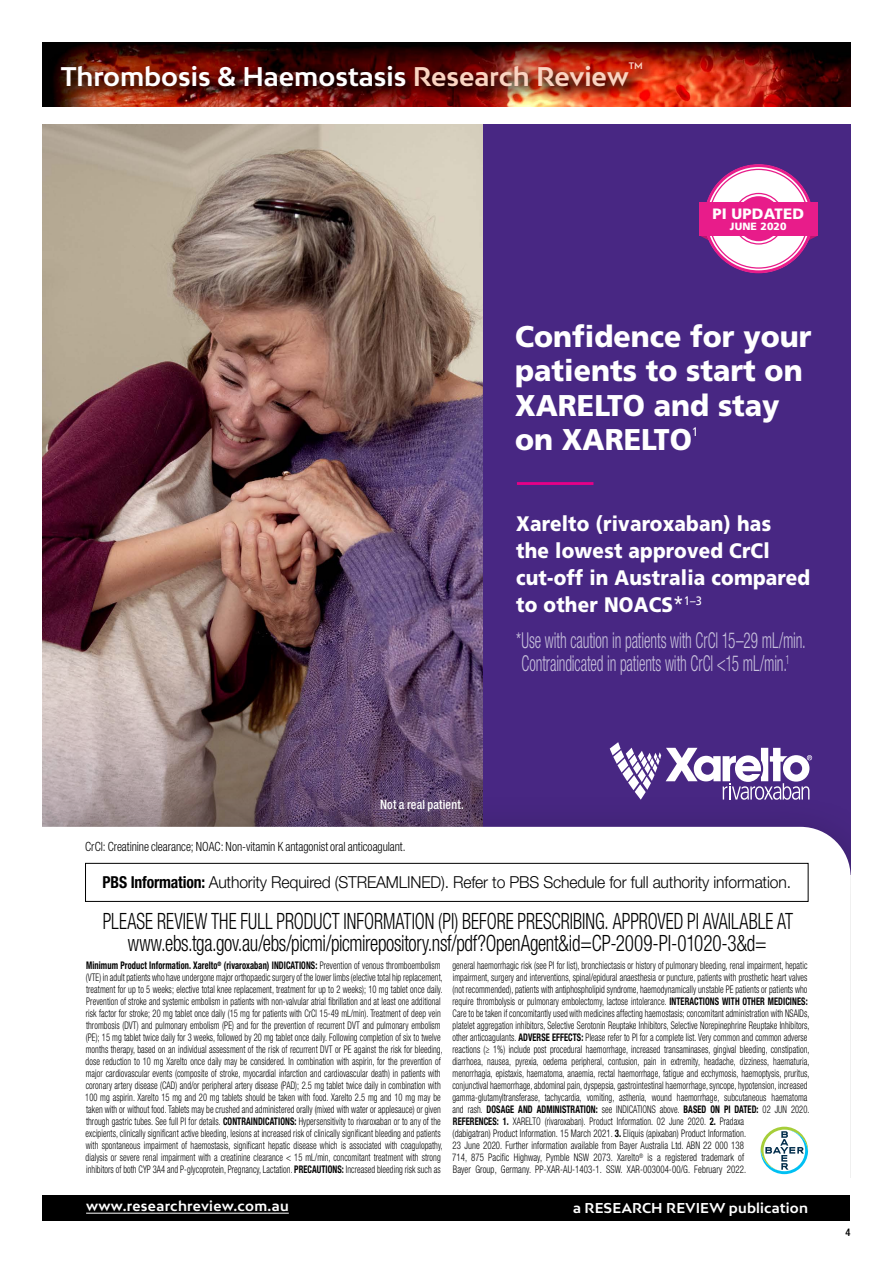
<style>
.page{position:relative;width:893px;height:1263px;background:#fff}
.page>*{position:absolute;margin:0;border:0;box-sizing:border-box;transform-origin:0 0}
.t1{font:900 30px/34.7px "Frutiger";color:#fff;scale:.95 1}
.t2{font:700 27px "Bw Mitga";color:#fff0d8}
.t3{font:700 25.5px "Bw Mitga";color:#fff}
.t4{font:300 condensed 22.5px/22.5px "Helvetica Neue LT Std";letter-spacing:-.005em;color:#000;text-align:center;scale:.8 1}
.t5{font:300 condensed 21.9px/23.7px "Helvetica Neue LT Std";letter-spacing:-.005em;color:#c8c1dc;scale:.69 1}
.t6{font:900 21px/27px "Frutiger";letter-spacing:.01em;color:#fff;scale:.9 1}
.t7{font:700 21px "Bw Mitga";color:#fff}
.t8{font:300 16.5px "Helvetica Neue LT Std";letter-spacing:-.01em;color:#000;scale:.95 1}
.t9{font:900 15px "Frutiger";letter-spacing:.01em;color:#fff}
.t10{font:700 13.5px "Bw Mitga";letter-spacing:.015em;color:#fff}
.t11{font:300 condensed 12.75px "Helvetica Neue LT Std";letter-spacing:-.005em;color:#000;scale:.92 1}
.t12{font:500 condensed 12.75px "Helvetica Neue LT Std";letter-spacing:.01em;color:#fff;scale:.95 1}
.t13{font:12.3px "Frutiger LT";color:#fff;scale:.95 1}
.t14{font:300 condensed 10.5px/12px "Helvetica Neue LT Std";letter-spacing:.01em;color:#000;scale:.8 1}
.t15{font:900 10.5px "Frutiger";letter-spacing:.01em;color:#fff}
.t16{font:500 condensed 10.5px "Helvetica Neue LT Pro";color:#000}
.t17{font:700 9px "Bw Mitga";color:#fad4c2;scale:.95 1}
.s1{color:#fad4c2}
.s2{color:#fff}
.s3{color:#ccdae7}
.s4{font-family:"Frutiger LT";font-weight:400}
.s5{font-weight:700;font-stretch:condensed}
.s6{font-weight:700}
</style>
<div class="page">
<div style="left:43px;top:1195px;width:807px;height:25px;background:#000"></div>
<hr style="left:86px;top:1213px;width:203px;height:1px;background:#fff">
<img style="left:43px;top:43px;width:807px;height:63px">
<div style="left:46px;top:47px;width:611px;height:54px;background:#000;opacity:.75"></div>
<img style="left:43px;top:125px;width:440px;height:359px">
<img style="left:43px;top:484px;width:440px;height:308px">
<div style="left:483px;top:125px;width:367px;height:750px;background:#482783"></div>
<div style="left:43px;top:792px;width:807px;height:386px;background:#000;opacity:.3"></div>
<svg style="left:43px;top:827px;width:807px;height:351px"></svg>
<hr style="left:517px;top:482px;width:76px;height:3px;background:#e60088">
<svg style="left:701px;top:164px;width:116px;height:109px"></svg>
<div style="left:736px;top:196px;width:45px;height:45px;background:#e81c8a;border-radius:50%"></div>
<div style="left:700px;top:202px;width:118px;height:34px;background:#e81c8a"></div>
<svg style="left:761px;top:1127px;width:47px;height:47px"></svg>
<div style="left:86px;top:863px;width:722px;height:38px;background:#fff"></div>
<div style="left:85px;top:863px;width:723px;height:39px;border:1px solid #000"></div>
<svg style="left:610px;top:742px;width:202px;height:58px"></svg>
<h3 class="t3" style="left:61px;top:59px;width:569px">Thrombosis &amp; Haemostasis <span class="s1">Research Review</span></h3>
<p class="t17" style="left:629px;top:60px;width:16px">TM</p>
<h2 class="t2" style="left:63px;top:57px;width:382px"><span class="s2">Cardiology</span> Research Review</h2>
<h3 class="t7" style="left:64px;top:61px;width:386px">Title of Publication <span class="s3">Research Review</span></h3>
<h3 class="t9" style="left:712px;top:205px;width:93px">PI UPDATED</h3>
<p class="t15" style="left:730px;top:220px;width:58px">JUNE 2020</p>
<h1 class="t1" style="left:515px;top:319px;width:313px">Confidence for your patients to start on<br>XARELTO and stay on XARELTO</h1>
<p class="t13" style="left:692px;top:424px;width:8px">1</p>
<h3 class="t6" style="left:516px;top:510px;width:328px">Xarelto (rivaroxaban) has<br>the lowest approved CrCl cut-off in Australia compared to other NOACS<span class="s4">*</span><sup>1–3</sup></h3>
<h3 class="t5" style="left:516px;top:628px;width:421px">*Use with caution in patients with CrCl 15–29 mL/min.<br>Contraindicated in patients with CrCl &lt;15 mL/min.<sup>1</sup></h3>
<p class="t12" style="left:380px;top:797px;width:90px">Not a real patient.</p>
<p class="t11" style="left:85px;top:839px;width:350px">CrCl: Creatinine clearance; NOAC: Non-vitamin K antagonist oral anticoagulant.</p>
<h3 class="t8" style="left:103px;top:872px;width:726px"><span class="s5">PBS Information:</span> Authority Required (STREAMLINED). Refer to PBS Schedule for full authority information.</h3>
<h3 class="t4" style="left:103px;top:909px;width:865px">PLEASE REVIEW THE FULL PRODUCT INFORMATION (PI) BEFORE PRESCRIBING. APPROVED PI AVAILABLE AT www.ebs.tga.gov.au/ebs/picmi/picmirepository.nsf/pdf?OpenAgent&amp;id=CP-2009-PI-01020-3&amp;d=</h3>
<p class="t14" style="left:85px;top:959px;width:448px"><span class="s6">Minimum Product Information. Xarelto</span><sup>®</sup> <span class="s6">(rivaroxaban) INDICATIONS:</span> Prevention of venous thromboembolism (VTE) in adult patients who have undergone major orthopaedic surgery of the lower limbs (elective total hip replacement, treatment for up to 5 weeks; elective total knee replacement, treatment for up to 2 weeks); 10 mg tablet once daily.<br>Prevention of stroke and systemic embolism in patients with non-valvular atrial fibrillation and at least one additional risk factor for stroke; 20 mg tablet once daily (15 mg for patients with CrCl 15-49 mL/min). Treatment of deep vein thrombosis (DVT) and pulmonary embolism (PE) and for the prevention of recurrent DVT and pulmonary embolism (PE); 15 mg tablet twice daily for 3 weeks, followed by 20 mg tablet once daily. Following completion of six to twelve months therapy, based on an individual assessment of the risk of recurrent DVT or PE against the risk for bleeding, dose reduction to 10 mg Xarelto once daily may be considered. In combination with aspirin, for the prevention of major cardiovascular events (composite of stroke, myocardial infarction and cardiovascular death) in patients with coronary artery disease (CAD) and/or peripheral artery disease (PAD); 2.5 mg tablet twice daily in combination with 100 mg aspirin. Xarelto 15 mg and 20 mg tablets should be taken with food. Xarelto 2.5 mg and 10 mg may be taken with or without food. Tablets may be crushed and administered orally (mixed with water or applesauce) or given through gastric tubes. See full PI for details. <span class="s6">CONTRAINDICATIONS:</span> Hypersensitivity to rivaroxaban or to any of the excipients, clinically significant active bleeding, lesions at increased risk of clinically significant bleeding and patients with spontaneous impairment of haemostasis, significant hepatic disease which is associated with coagulopathy, dialysis or severe renal impairment with a creatinine clearance &lt; 15 mL/min, concomitant treatment with strong inhibitors of both CYP 3A4 and P-glycoprotein, Pregnancy, Lactation. <span class="s6">PRECAUTIONS:</span> Increased bleeding risk such as</p>
<p class="t14" style="left:452px;top:959px;width:448px">general haemorrhagic risk (see PI for list), bronchiectasis or history of pulmonary bleeding, renal impairment, hepatic impairment, surgery and interventions, spinal/epidural anaesthesia or puncture, patients with prosthetic heart valves (not recommended), patients with antiphospholipid syndrome, haemodynamically unstable PE patients or patients who require thrombolysis or pulmonary embolectomy, lactose intolerance. <span class="s6">INTERACTIONS WITH OTHER MEDICINES:<br></span>Care to be taken if concomitantly used with medicines affecting haemostasis; concomitant administration with NSAIDs, platelet aggregation inhibitors, Selective Serotonin Reuptake Inhibitors, Selective Norepinephrine Reuptake Inhibitors, other anticoagulants. <span class="s6">ADVERSE EFFECTS:</span> Please refer to PI for a complete list. Very common and common adverse reactions (≥ 1%) include post procedural haemorrhage, increased transaminases, gingival bleeding, constipation, diarrhoea, nausea, pyrexia, oedema peripheral, contusion, pain in extremity, headache, dizziness, haematuria, menorrhagia, epistaxis, haematoma, anaemia, rectal haemorrhage, fatigue and ecchymosis, haemoptysis, pruritus, conjunctival haemorrhage, abdominal pain, dyspepsia, gastrointestinal haemorrhage, syncope, hypotension, increased gamma-glutamyltransferase, tachycardia, vomiting, asthenia, wound haemorrhage, subcutaneous haematoma and rash. <span class="s6">DOSAGE AND ADMINISTRATION:</span> see INDICATIONS above. <span class="s6">BASED ON PI DATED:</span> 02 JUN 2020.<br><span class="s6">REFERENCES: 1.</span> XARELTO (rivaroxaban). Product Information. 02 June 2020. <span class="s6">2.</span> Pradaxa<br>(dabigatran) Product Information. 15 March 2021. <span class="s6">3.</span> Eliquis (apixaban) Product Information.<br>23 June 2020. Further information available from Bayer Australia Ltd. ABN 22 000 138<br>714, 875 Pacific Highway, Pymble NSW 2073. Xarelto<sup>®</sup> is a registered trademark of<br>Bayer Group, Germany. PP-XAR-AU-1403-1. SSW. XAR-003004-00/G. February 2022.</p>
<p class="t10" style="left:86px;top:1197px;width:204px">www.researchreview.com.au</p>
<p class="t10" style="left:573px;top:1199px;width:236px">a RESEARCH REVIEW publication</p>
<p class="t16" style="left:845px;top:1226px;width:7px">4</p>
<p class="t16" style="left:845px;top:1226px;width:7px">3</p>
</div>
